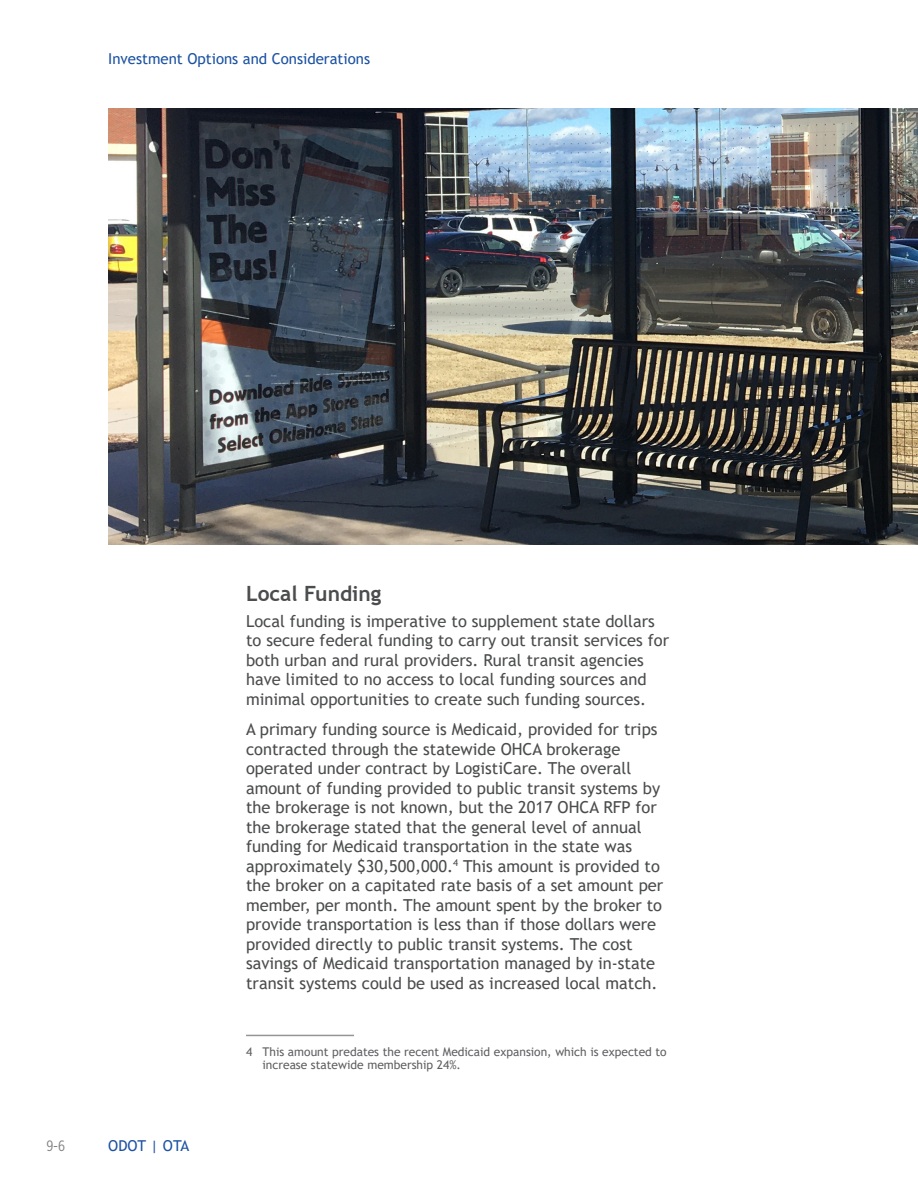
<style>
.page{position:relative;width:918px;height:1188px;background:#fff}
.page>*{position:absolute;margin:0;border:0;box-sizing:border-box;transform-origin:0 0}
.NNI_03{font:700 21px "Trebuchet MS";color:#4b4c4d}
.NNI_Main_Body{font:16.5px/19.5px "Trebuchet MS";color:#4b4c4d}
.t1{font:15px "Trebuchet MS";color:#1c52a2}
.t2{font:15px "Gotham X Narrow";color:#4b4c4d}
.NNI_Footnote{font:12px/13.5px "Trebuchet MS";color:#606063}
</style>
<div class="page">
<img style="left:108px;top:108px;width:810px;height:436px">
<hr style="left:246px;top:1035px;width:108px;height:1px;background:#939598">
<p class="t1" style="left:108px;top:50px;width:263px">Investment Options and Considerations</p>
<p class="t2" style="left:46px;top:1136px;width:20px">9-6</p>
<p class="t1" style="left:108px;top:1136px;width:82px">ODOT | OTA</p>
<p class="NNI_03" style="left:246px;top:580px;width:137px">Local Funding</p>
<p class="NNI_Main_Body" style="left:246px;top:611px;width:425px">Local funding is imperative to supplement state dollars to secure federal funding to carry out transit services for both urban and rural providers. Rural transit agencies have limited to no access to local funding sources and minimal opportunities to create such funding sources.</p>
<p class="NNI_Main_Body" style="left:246px;top:720px;width:419px">A primary funding source is Medicaid, provided for trips contracted through the statewide OHCA brokerage operated under contract by LogistiCare. The overall amount of funding provided to public transit systems by the brokerage is not known, but the 2017 OHCA RFP for the brokerage stated that the general level of annual funding for Medicaid transportation in the state was approximately $30,500,000. <sup>4</sup> This amount is provided to the broker on a capitated rate basis of a set amount per member, per month. The amount spent by the broker to provide transportation is less than if those dollars were provided directly to public transit systems. The cost savings of Medicaid transportation managed by in-state transit systems could be used as increased local match.</p>
<p class="NNI_Footnote" style="left:263px;top:1045px;width:406px;text-indent:-16px">4 This amount predates the recent Medicaid expansion, which is expected to increase statewide membership 24%.</p>
</div>
